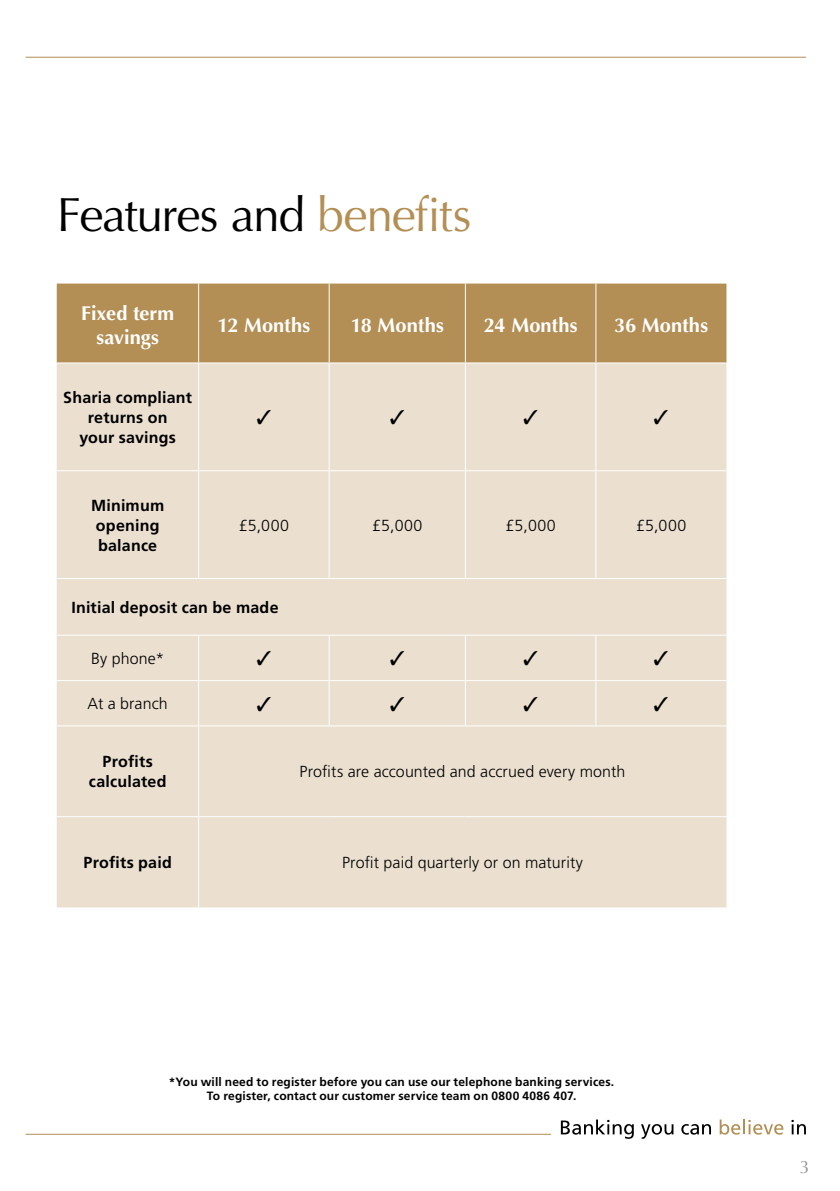
<style>
.page{position:relative;width:840px;height:1191px;background:#fff}
.page>*{position:absolute;margin:0;border:0;box-sizing:border-box;transform-origin:0 0}
.t1{font:48px "Optima";letter-spacing:-.025em;color:#000}
.t2{font:700 20px/24px "Optima";letter-spacing:.005em;color:#fff;text-align:center}
.t3{font:18px "Optima";color:#939598}
.t4{font:300 16px "Frutiger";letter-spacing:.01em;color:#000}
.t5{font:700 16px/20px "Frutiger";letter-spacing:.015em;color:#000;text-align:center}
.t6{font:700 12px/13.8px "Frutiger";letter-spacing:.015em;color:#000;text-align:center}
.s1{color:#b38f55}
</style>
<div class="page">
<svg style="left:560px;top:1119px;width:73px;height:19px"></svg>
<svg style="left:641px;top:1124px;width:32px;height:14px"></svg>
<svg style="left:681px;top:1124px;width:29px;height:10px"></svg>
<svg style="left:719px;top:1119px;width:64px;height:15px"></svg>
<svg style="left:791px;top:1120px;width:14px;height:14px"></svg>
<hr style="left:26px;top:1133px;width:524px;height:1px;background:#b38f55">
<hr style="left:26px;top:57px;width:779px;height:1px;background:#b38f55">
<div style="left:57px;top:283px;width:669px;height:79px;background:#b38f55"></div>
<div style="left:57px;top:363px;width:669px;height:544px;background:#ebe0d0"></div>
<hr style="left:198px;top:363px;width:1px;height:107px;background:#fff">
<hr style="left:57px;top:470px;width:141px;height:1px;background:#fff">
<hr style="left:198px;top:470px;width:131px;height:1px;background:#fff">
<hr style="left:198px;top:471px;width:1px;height:107px;background:#fff">
<hr style="left:465px;top:470px;width:130px;height:1px;background:#fff">
<hr style="left:595px;top:470px;width:131px;height:1px;background:#fff">
<hr style="left:57px;top:578px;width:141px;height:1px;background:#fff">
<hr style="left:198px;top:578px;width:131px;height:1px;background:#fff">
<hr style="left:465px;top:578px;width:130px;height:1px;background:#fff">
<hr style="left:595px;top:578px;width:131px;height:1px;background:#fff">
<hr style="left:57px;top:634px;width:141px;height:1px;background:#fff">
<hr style="left:198px;top:634px;width:131px;height:1px;background:#fff">
<hr style="left:198px;top:635px;width:1px;height:45px;background:#fff">
<hr style="left:57px;top:680px;width:141px;height:1px;background:#fff">
<hr style="left:198px;top:680px;width:131px;height:1px;background:#fff">
<hr style="left:198px;top:681px;width:1px;height:44px;background:#fff">
<hr style="left:57px;top:725px;width:141px;height:1px;background:#fff">
<hr style="left:198px;top:725px;width:131px;height:1px;background:#fff">
<hr style="left:198px;top:726px;width:1px;height:90px;background:#fff">
<hr style="left:465px;top:725px;width:130px;height:1px;background:#fff">
<hr style="left:595px;top:725px;width:131px;height:1px;background:#fff">
<hr style="left:57px;top:816px;width:141px;height:1px;background:#fff">
<hr style="left:198px;top:816px;width:131px;height:1px;background:#fff">
<hr style="left:198px;top:817px;width:1px;height:90px;background:#fff">
<hr style="left:329px;top:816px;width:136px;height:1px;background:#fff">
<hr style="left:465px;top:816px;width:130px;height:1px;background:#fff">
<hr style="left:595px;top:816px;width:131px;height:1px;background:#fff">
<hr style="left:465px;top:634px;width:130px;height:1px;background:#fff">
<hr style="left:595px;top:634px;width:131px;height:1px;background:#fff">
<hr style="left:465px;top:680px;width:130px;height:1px;background:#fff">
<hr style="left:595px;top:680px;width:131px;height:1px;background:#fff">
<hr style="left:328px;top:363px;width:1px;height:107px;background:#fff">
<hr style="left:464px;top:363px;width:1px;height:107px;background:#fff">
<hr style="left:595px;top:363px;width:1px;height:107px;background:#fff">
<hr style="left:329px;top:470px;width:136px;height:1px;background:#fff">
<hr style="left:328px;top:471px;width:1px;height:107px;background:#fff">
<hr style="left:464px;top:471px;width:1px;height:107px;background:#fff">
<hr style="left:595px;top:471px;width:1px;height:107px;background:#fff">
<hr style="left:329px;top:578px;width:136px;height:1px;background:#fff">
<hr style="left:329px;top:634px;width:136px;height:1px;background:#fff">
<hr style="left:328px;top:635px;width:1px;height:45px;background:#fff">
<hr style="left:464px;top:635px;width:1px;height:45px;background:#fff">
<hr style="left:595px;top:635px;width:1px;height:45px;background:#fff">
<hr style="left:329px;top:680px;width:136px;height:1px;background:#fff">
<hr style="left:328px;top:681px;width:1px;height:44px;background:#fff">
<hr style="left:464px;top:681px;width:1px;height:44px;background:#fff">
<hr style="left:595px;top:681px;width:1px;height:44px;background:#fff">
<hr style="left:329px;top:725px;width:136px;height:1px;background:#fff">
<hr style="left:198px;top:283px;width:1px;height:79px;background:#fff">
<hr style="left:328px;top:283px;width:1px;height:79px;background:#fff">
<hr style="left:464px;top:283px;width:1px;height:79px;background:#fff">
<hr style="left:595px;top:283px;width:1px;height:79px;background:#fff">
<svg style="left:257px;top:410px;width:13px;height:14px"></svg>
<svg style="left:390px;top:410px;width:14px;height:14px"></svg>
<svg style="left:523px;top:410px;width:14px;height:14px"></svg>
<svg style="left:654px;top:410px;width:13px;height:14px"></svg>
<svg style="left:257px;top:651px;width:13px;height:14px"></svg>
<svg style="left:390px;top:651px;width:14px;height:14px"></svg>
<svg style="left:523px;top:651px;width:14px;height:14px"></svg>
<svg style="left:654px;top:651px;width:13px;height:14px"></svg>
<svg style="left:257px;top:696px;width:13px;height:15px"></svg>
<svg style="left:390px;top:696px;width:14px;height:15px"></svg>
<svg style="left:523px;top:696px;width:14px;height:15px"></svg>
<svg style="left:654px;top:696px;width:13px;height:15px"></svg>
<h1 class="t1" style="left:57px;top:187px;width:416px">Features and <span class="s1">benefits</span></h1>
<h2 class="t2" style="left:81px;top:302px;width:94px">Fixed term savings</h2>
<h3 class="t5" style="left:63px;top:387px;width:130px">Sharia compliant returns on<br>your savings</h3>
<h3 class="t5" style="left:91px;top:495px;width:75px;text-align:left">Minimum opening balance</h3>
<h2 class="t2" style="left:217px;top:314px;width:94px">12 Months</h2>
<h2 class="t2" style="left:350px;top:314px;width:94px">18 Months</h2>
<h2 class="t2" style="left:483px;top:314px;width:95px">24 Months</h2>
<h2 class="t2" style="left:614px;top:314px;width:95px">36 Months</h2>
<h3 class="t4" style="left:238px;top:516px;width:52px">£5,000</h3>
<h3 class="t4" style="left:372px;top:516px;width:52px">£5,000</h3>
<h3 class="t4" style="left:505px;top:516px;width:52px">£5,000</h3>
<h3 class="t4" style="left:635px;top:516px;width:52px">£5,000</h3>
<h3 class="t5" style="left:71px;top:597px;width:208px">Initial deposit can be made</h3>
<h3 class="t4" style="left:91px;top:649px;width:75px">By phone*</h3>
<h3 class="t4" style="left:87px;top:694px;width:82px">At a branch</h3>
<h3 class="t5" style="left:89px;top:752px;width:79px">Profits calculated</h3>
<h3 class="t4" style="left:299px;top:762px;width:327px">Profits are accounted and accrued every month</h3>
<h3 class="t5" style="left:83px;top:852px;width:90px">Profits paid</h3>
<h3 class="t4" style="left:342px;top:853px;width:242px">Profit paid quarterly or on maturity</h3>
<p class="t6" style="left:169px;top:1075px;width:446px">*You will need to register before you can use our telephone banking services.<br>To register, contact our customer service team on 0800 4086 407.</p>
<h3 class="t3" style="left:799px;top:1156px;width:12px">3</h3>
</div>
